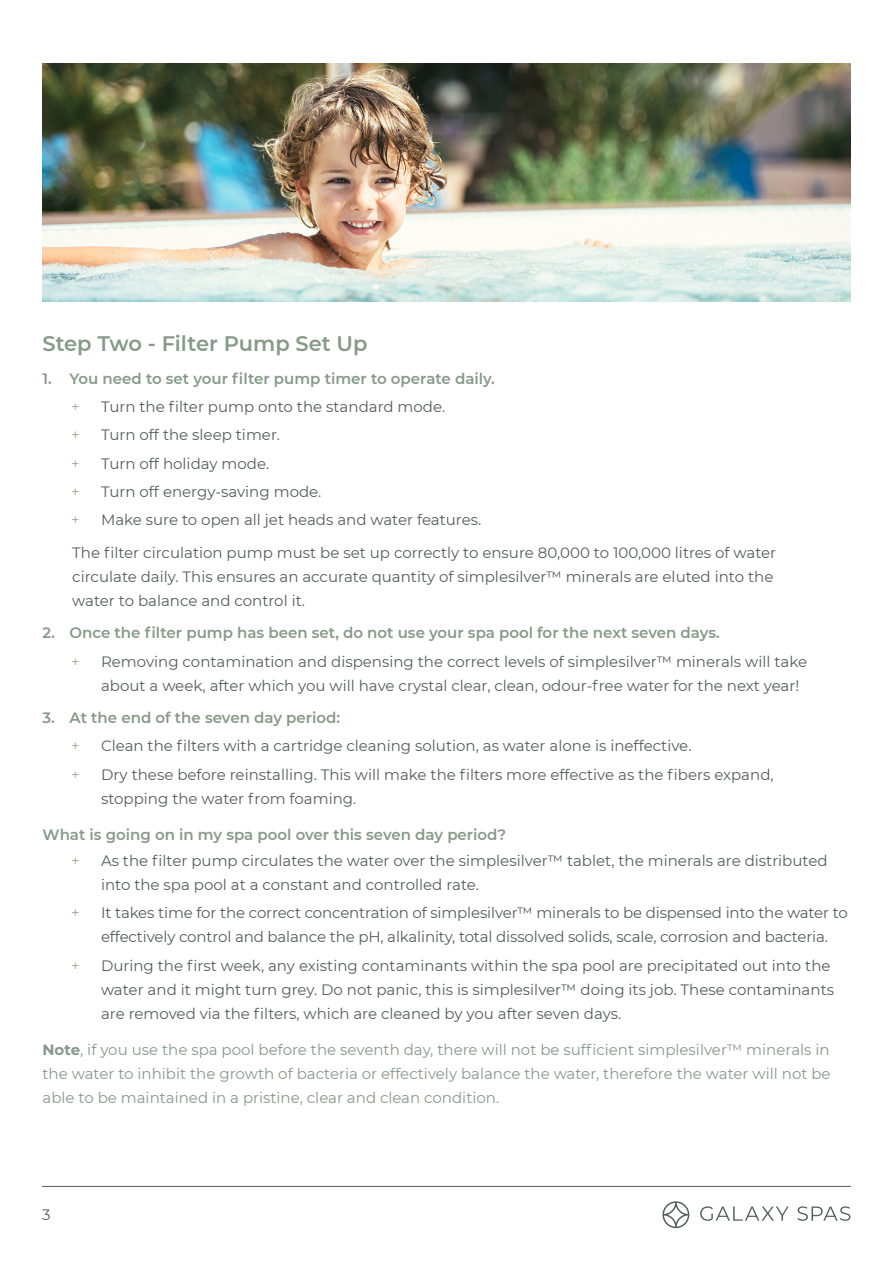
<style>
.page{position:relative;width:893px;height:1263px;background:#fff}
.page>*{position:absolute;margin:0;border:0;box-sizing:border-box;transform-origin:0 0}
.t1{font:600 21px "Montserrat";color:#869a87}
.Body_Copy{font:15px/24px "Montserrat";color:#595c5c}
.Note{font:15px/24px "Montserrat";color:#869a87;text-align:justify}
.t2{font:600 15px "Montserrat";color:#869a87}
.t3{font:15px "Montserrat";color:#a5a59d}
.s1{font-weight:700}
</style>
<div class="page">
<svg style="left:700px;top:1206px;width:89px;height:15px"></svg>
<svg style="left:797px;top:1206px;width:53px;height:15px"></svg>
<svg style="left:662px;top:1201px;width:27px;height:27px"></svg>
<hr style="left:42px;top:1186px;width:809px;height:1px;background:#595c5c">
<img style="left:43px;top:64px;width:807px;height:238px">
<h3 class="t1" style="left:43px;top:329px;width:327px">Step Two - Filter Pump Set Up</h3>
<p class="t2" style="left:43px;top:368px;width:454px">1. You need to set your filter pump timer to operate daily.</p>
<p class="t3" style="left:71px;top:397px;width:10px">+</p>
<p class="Body_Copy" style="left:101px;top:394px;width:346px">Turn the filter pump onto the standard mode.</p>
<p class="t3" style="left:71px;top:425px;width:10px">+</p>
<p class="Body_Copy" style="left:101px;top:423px;width:181px">Turn off the sleep timer.</p>
<p class="t3" style="left:71px;top:453px;width:10px">+</p>
<p class="Body_Copy" style="left:101px;top:451px;width:170px">Turn off holiday mode.</p>
<p class="t3" style="left:71px;top:481px;width:10px">+</p>
<p class="Body_Copy" style="left:101px;top:479px;width:222px">Turn off energy-saving mode.</p>
<p class="t3" style="left:71px;top:510px;width:10px">+</p>
<p class="Body_Copy" style="left:101px;top:507px;width:382px">Make sure to open all jet heads and water features.</p>
<p class="Body_Copy" style="left:72px;top:540px;width:705px">The filter circulation pump must be set up correctly to ensure 80,000 to 100,000 litres of water circulate daily. This ensures an accurate quantity of simplesilver™ minerals are eluted into the water to balance and control it.</p>
<p class="t2" style="left:43px;top:622px;width:679px">2. Once the filter pump has been set, do not use your spa pool for the next seven days.</p>
<p class="t3" style="left:71px;top:651px;width:10px">+</p>
<p class="Body_Copy" style="left:101px;top:649px;width:708px">Removing contamination and dispensing the correct levels of simplesilver™ minerals will take about a week, after which you will have crystal clear, clean, odour-free water for the next year!</p>
<p class="t2" style="left:43px;top:707px;width:299px">3. At the end of the seven day period:</p>
<p class="t3" style="left:71px;top:736px;width:10px">+</p>
<p class="Body_Copy" style="left:101px;top:733px;width:592px">Clean the filters with a cartridge cleaning solution, as water alone is ineffective.</p>
<p class="t3" style="left:71px;top:764px;width:10px">+</p>
<p class="Body_Copy" style="left:101px;top:762px;width:674px">Dry these before reinstalling. This will make the filters more effective as the fibers expand, stopping the water from foaming.</p>
<h4 class="t2" style="left:43px;top:824px;width:465px">What is going on in my spa pool over this seven day period?</h4>
<p class="t3" style="left:71px;top:850px;width:10px">+</p>
<p class="Body_Copy" style="left:101px;top:848px;width:728px">As the filter pump circulates the water over the simplesilver™ tablet, the minerals are distributed into the spa pool at a constant and controlled rate.</p>
<p class="t3" style="left:71px;top:903px;width:10px">+</p>
<p class="Body_Copy" style="left:101px;top:900px;width:748px">It takes time for the correct concentration of simplesilver™ minerals to be dispensed into the water to effectively control and balance the pH, alkalinity, total dissolved solids, scale, corrosion and bacteria.</p>
<p class="t3" style="left:71px;top:955px;width:10px">+</p>
<p class="Body_Copy" style="left:101px;top:953px;width:734px">During the first week, any existing contaminants within the spa pool are precipitated out into the water and it might turn grey. Do not panic, this is simplesilver™ doing its job. These contaminants are removed via the filters, which are cleaned by you after seven days.</p>
<p class="Note" style="left:43px;top:1037px;width:790px"><span class="s1">Note</span>, if you use the spa pool before the seventh day, there will not be sufficient simplesilver™ minerals in the water to inhibit the growth of bacteria or effectively balance the water, therefore the water will not be able to be maintained in a pristine, clear and clean condition.</p>
<p class="Body_Copy" style="left:42px;top:1202px;width:10px">3</p>
</div>
